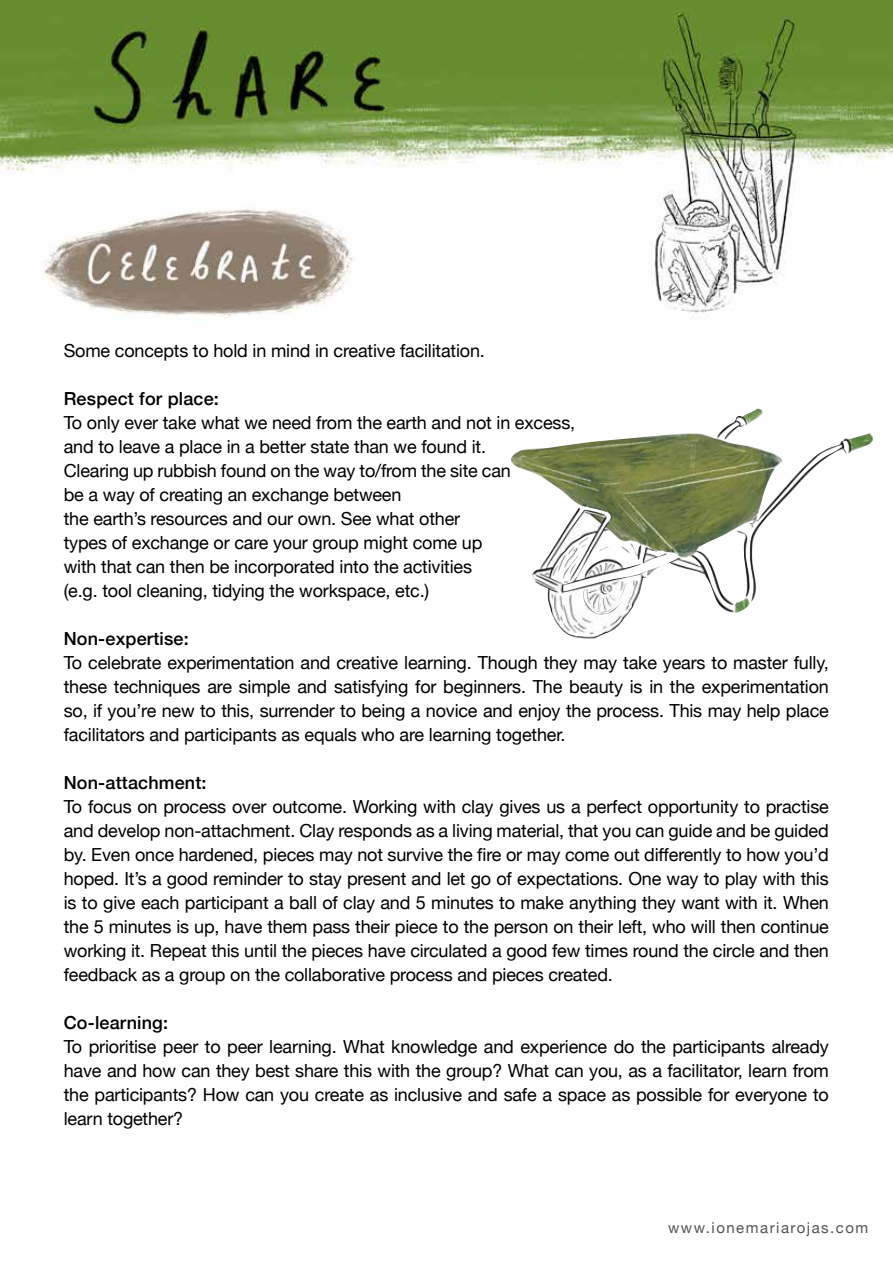
<style>
.page{position:relative;width:893px;height:1263px;background:#fff}
.page>*{position:absolute;margin:0;border:0;box-sizing:border-box;transform-origin:0 0}
.t1{font:18px/24px "Helvetica Neue";letter-spacing:-.01em;color:#000;text-align:justify}
.t2{font:500 18px "Helvetica Neue";letter-spacing:.01em;color:#000}
.t3{font:15px "Helvetica Neue";letter-spacing:.1em;color:#555454}
</style>
<div class="page">
<img style="left:0;top:0;width:893px;height:531px">
<img style="left:43px;top:204px;width:315px;height:118px">
<img style="left:502px;top:409px;width:255px;height:230px">
<p class="t1" style="left:64px;top:340px;width:423px">Some concepts to hold in mind in creative facilitation.</p>
<p class="t2" style="left:64px;top:384px;width:157px">Respect for place:</p>
<p class="t1" style="left:64px;top:412px;width:513px;text-align:left">To only ever take what we need from the earth and not in excess, and to leave a place in a better state than we found it.<br>Clearing up rubbish found on the way to/from the site can<br>be a way of creating an exchange between<br>the earth’s resources and our own. See what other<br>types of exchange or care your group might come up<br>with that can then be incorporated into the activities<br>(e.g. tool cleaning, tidying the workspace, etc.)</p>
<p class="t2" style="left:64px;top:624px;width:127px">Non-expertise:</p>
<p class="t1" style="left:64px;top:652px;width:767px">To celebrate experimentation and creative learning. Though they may take years to master fully, these techniques are simple and satisfying for beginners. The beauty is in the experimentation so, if you’re new to this, surrender to being a novice and enjoy the process. This may help place facilitators and participants as equals who are learning together.</p>
<p class="t2" style="left:64px;top:768px;width:144px">Non-attachment:</p>
<p class="t1" style="left:64px;top:796px;width:767px">To focus on process over outcome. Working with clay gives us a perfect opportunity to practise and develop non-attachment. Clay responds as a living material, that you can guide and be guided by. Even once hardened, pieces may not survive the fire or may come out differently to how you’d hoped. It’s a good reminder to stay present and let go of expectations. One way to play with this is to give each participant a ball of clay and 5 minutes to make anything they want with it. When the 5 minutes is up, have them pass their piece to the person on their left, who will then continue working it. Repeat this until the pieces have circulated a good few times round the circle and then feedback as a group on the collaborative process and pieces created.</p>
<p class="t2" style="left:64px;top:1008px;width:106px">Co-learning:</p>
<p class="t1" style="left:64px;top:1036px;width:767px">To prioritise peer to peer learning. What knowledge and experience do the participants already have and how can they best share this with the group? What can you, as a facilitator, learn from the participants? How can you create as inclusive and safe a space as possible for everyone to learn together?</p>
<p class="t3" style="left:668px;top:1217px;width:202px">www.ionemariarojas.com</p>
</div>
